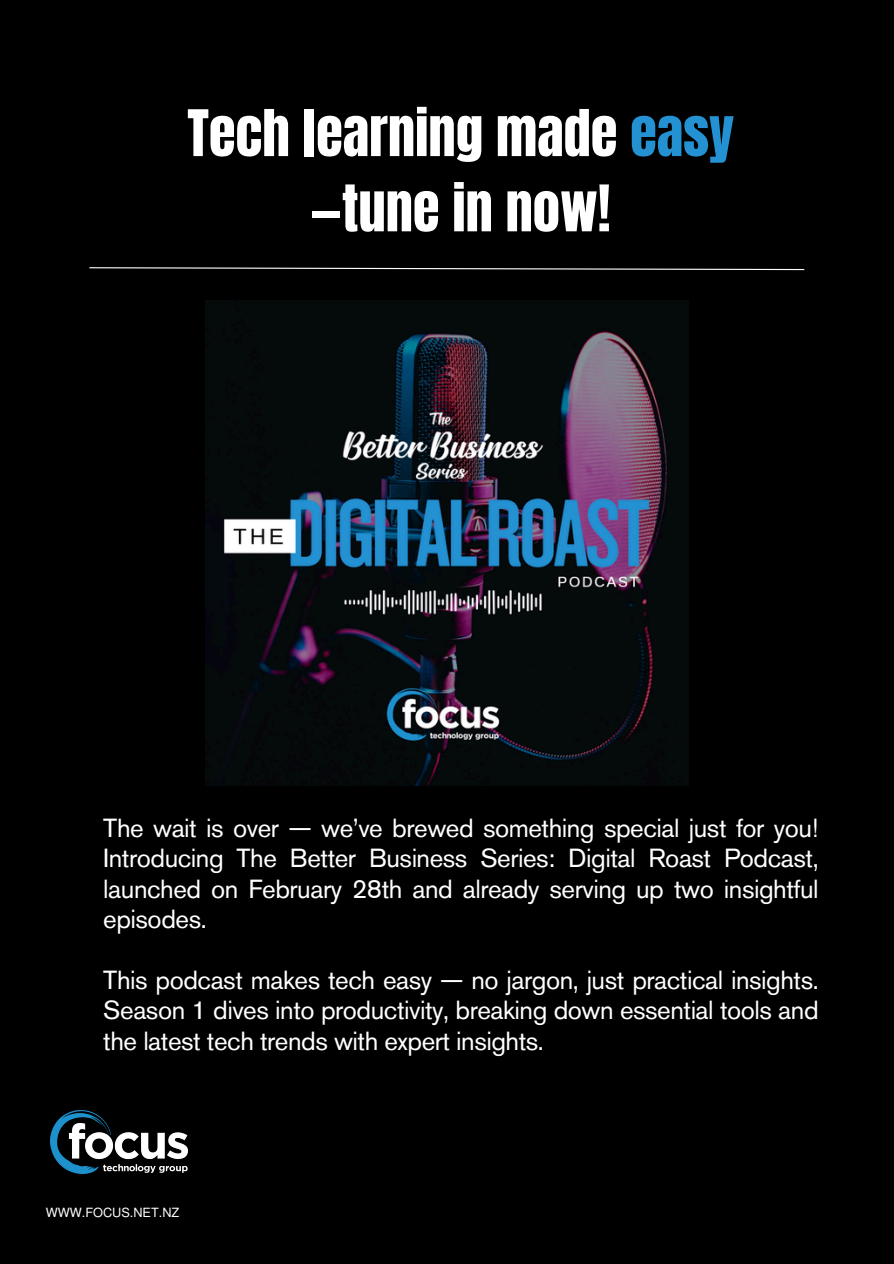
<style>
.page{position:relative;width:894px;height:1264px;background:#fff}
.page>*{position:absolute;margin:0;border:0;box-sizing:border-box;transform-origin:0 0}
.t1{font:54.6px/75.2px "Anton";color:#fff;text-align:center}
.t2{font:26.1px/30.3px "Akzidenz Grotesk Pro";letter-spacing:-.02em;color:#fff;text-align:justify}
.t3{font:12.75px "Mukti";color:#fff}
.s1{color:#2491d2}
</style>
<div class="page">
<div style="left:0;top:0;width:893px;height:1263px;background:#000"></div>
<svg style="left:89px;top:267px;width:716px;height:4px"></svg>
<img style="left:51px;top:1110px;width:136px;height:63px">
<img style="left:205px;top:329px;width:481px;height:456px">
<h2 class="t1" style="left:187px;top:96px;width:548px">Tech learning made <span class="s1">easy </span>—tune in now!</h2>
<p class="t2" style="left:103px;top:815px;width:716px">The wait is over — we’ve brewed something special just for you!<br>Introducing The Better Business Series: Digital Roast Podcast, launched on February 28th and already serving up two insightful episodes.</p>
<p class="t2" style="left:103px;top:967px;width:716px">This podcast makes tech easy — no jargon, just practical insights.<br>Season 1 dives into productivity, breaking down essential tools and the latest tech trends with expert insights.</p>
<h1 class="t3" style="left:46px;top:1203px;width:135px">WWW.FOCUS.NET.NZ</h1>
</div>
